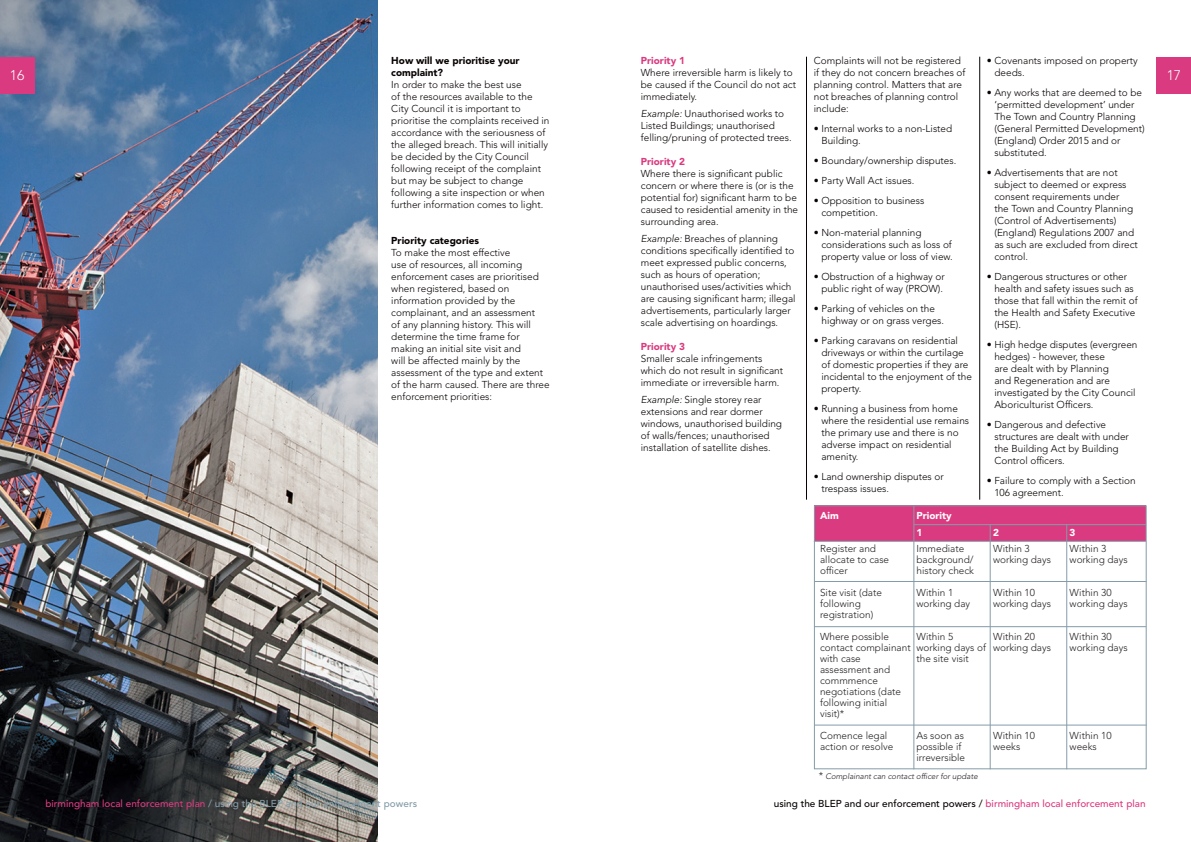
<style>
.page{position:relative;width:1191px;height:842px;background:#fff}
.page>*{position:absolute;margin:0;border:0;box-sizing:border-box;transform-origin:0 0}
.t1{font:300 14px "Avenir LT Std";color:#fff}
.t2{font:300 10px/12px "Avenir LT Std";color:#080302}
.t3{font:300 10px/11px "Avenir LT Std";color:#231f20}
.t4{font:500 10px "Avenir";color:#080302}
.t5{font:500 10px "Avenir";color:#839ca9}
.t6{font:900 10px/12px "Avenir";color:#080302}
.t7{font:900 10px "Avenir";color:#da3b80}
.t8{font:900 10px/17px "Avenir";color:#fff}
.t9{font:italic 300 8px "Avenir LT Std";color:#231f20}
.s1{font-style:italic}
.s2{color:#da3b80}
.s3{font-style:normal;font-size:10px}
</style>
<div class="page">
<img style="left:0;top:0;width:377px;height:842px">
<div style="left:1157px;top:57px;width:34px;height:37px;background:#da3b80"></div>
<hr style="left:979px;top:57px;width:1px;height:443px;background:#080302">
<div style="left:0;top:57px;width:34px;height:37px;background:#da3b80"></div>
<hr style="left:806px;top:57px;width:1px;height:443px;background:#080302">
<div style="left:814px;top:506px;width:332px;height:35px;background:#da3b80"></div>
<div style="left:814px;top:505px;width:332px;height:264px;border:1px solid #839ca9"></div>
<hr style="left:913px;top:506px;width:1px;height:263px;background:#839ca9">
<hr style="left:990px;top:525px;width:1px;height:244px;background:#839ca9">
<hr style="left:1066px;top:525px;width:1px;height:244px;background:#839ca9">
<hr style="left:914px;top:524px;width:232px;height:1px;background:#839ca9">
<hr style="left:814px;top:725px;width:332px;height:1px;background:#839ca9">
<hr style="left:814px;top:581px;width:332px;height:1px;background:#839ca9">
<hr style="left:814px;top:626px;width:332px;height:1px;background:#839ca9">
<hr style="left:814px;top:541px;width:331px;height:1px;background:#839ca9">
<p class="t2" style="left:994px;top:55px;width:145px;text-indent:-8px">• Covenants imposed on property deeds.</p>
<p class="t2" style="left:994px;top:87px;width:152px;text-indent:-8px">• Any works that are deemed to be ‘permitted development’ under<br>The Town and Country Planning (General Permitted Development) (England) Order 2015 and or substituted.</p>
<p class="t2" style="left:994px;top:167px;width:145px;text-indent:-8px">• Advertisements that are not subject to deemed or express consent requirements under<br>the Town and Country Planning (Control of Advertisements) (England) Regulations 2007 and as such are excluded from direct control.</p>
<p class="t2" style="left:994px;top:271px;width:145px;text-indent:-8px">• Dangerous structures or other health and safety issues such as those that fall within the remit of the Health and Safety Executive (HSE).</p>
<p class="t2" style="left:994px;top:339px;width:145px;text-indent:-8px">• High hedge disputes (evergreen hedges) - however, these<br>are dealt with by Planning<br>and Regeneration and are investigated by the City Council<br>Aboriculturist Officers.</p>
<p class="t2" style="left:994px;top:419px;width:136px;text-indent:-8px">• Dangerous and defective structures are dealt with under the Building Act by Building<br>Control officers.</p>
<p class="t2" style="left:994px;top:475px;width:143px;text-indent:-8px">• Failure to comply with a Section<br>106 agreement.</p>
<p class="t2" style="left:814px;top:55px;width:153px">Complaints will not be registered if they do not concern breaches of planning control. Matters that are not breaches of planning control include:</p>
<p class="t2" style="left:821px;top:123px;width:132px;text-indent:-8px">• Internal works to a non-Listed<br>Building.</p>
<p class="t2" style="left:814px;top:155px;width:144px">• Boundary/ownership disputes.</p>
<p class="t2" style="left:814px;top:175px;width:102px">• Party Wall Act issues.</p>
<p class="t2" style="left:821px;top:195px;width:104px;text-indent:-8px">• Opposition to business competition.</p>
<p class="t2" style="left:821px;top:227px;width:133px;text-indent:-8px">• Non-material planning considerations such as loss of property value or loss of view.</p>
<p class="t2" style="left:814px;top:271px;width:132px;text-align:center">• Obstruction of a highway or public right of way (PROW).</p>
<p class="t2" style="left:821px;top:303px;width:124px;text-indent:-8px">• Parking of vehicles on the highway or on grass verges.</p>
<p class="t2" style="left:821px;top:335px;width:152px;text-indent:-8px">• Parking caravans on residential driveways or within the curtilage of domestic properties if they are incidental to the enjoyment of the property.</p>
<p class="t2" style="left:821px;top:403px;width:149px;text-indent:-8px">• Running a business from home where the residential use remains the primary use and there is no adverse impact on residential amenity.</p>
<p class="t2" style="left:821px;top:471px;width:124px;text-indent:-8px">• Land ownership disputes or trespass issues.</p>
<p class="t6" style="left:391px;top:55px;width:130px">How will we prioritise your complaint?</p>
<p class="t2" style="left:391px;top:79px;width:160px">In order to make the best use<br>of the resources available to the City Council it is important to prioritise the complaints received in accordance with the seriousness of the alleged breach. This will initially be decided by the City Council following receipt of the complaint but may be subject to change following a site inspection or when further information comes to light.</p>
<p class="t6" style="left:391px;top:235px;width:89px">Priority categories</p>
<p class="t2" style="left:391px;top:247px;width:160px">To make the most effective<br>use of resources, all incoming enforcement cases are prioritised when registered, based on information provided by the complainant, and an assessment<br>of any planning history. This will determine the time frame for making an initial site visit and<br>will be affected mainly by the assessment of the type and extent of the harm caused. There are three enforcement priorities:</p>
<p class="t7" style="left:641px;top:55px;width:46px">Priority 1</p>
<p class="t2" style="left:641px;top:67px;width:157px">Where irreversible harm is likely to be caused if the Council do not act immediately.</p>
<p class="t2" style="left:641px;top:108px;width:152px"><span class="s1">Example:</span> Unauthorised works to<br>Listed Buildings; unauthorised felling/pruning of protected trees.</p>
<p class="t7" style="left:641px;top:156px;width:46px">Priority 2</p>
<p class="t2" style="left:641px;top:168px;width:159px">Where there is significant public concern or where there is (or is the potential for) significant harm to be caused to residential amenity in the surrounding area.</p>
<p class="t2" style="left:641px;top:233px;width:156px"><span class="s1">Example:</span> Breaches of planning conditions specifically identified to meet expressed public concerns, such as hours of operation; unauthorised uses/activities which are causing significant harm; illegal advertisements, particularly larger scale advertising on hoardings.</p>
<p class="t7" style="left:641px;top:341px;width:46px">Priority 3</p>
<p class="t2" style="left:641px;top:353px;width:144px">Smaller scale infringements which do not result in significant immediate or irreversible harm.</p>
<p class="t2" style="left:641px;top:394px;width:143px"><span class="s1">Example:</span> Single storey rear extensions and rear dormer windows, unauthorised building of walls/fences; unauthorised installation of satellite dishes.</p>
<h1 class="t1" style="left:10px;top:67px;width:16px">16</h1>
<h1 class="t1" style="left:1166px;top:67px;width:16px">17</h1>
<p class="t5" style="left:45px;top:798px;width:373px"><span class="s2">birmingham local enforcement plan</span> / using the BLEP and our enforcement powers</p>
<p class="t8" style="left:820px;top:507px;width:20px">Aim</p>
<p class="t3" style="left:820px;top:543px;width:71px">Register and allocate to case officer</p>
<p class="t3" style="left:820px;top:587px;width:63px">Site visit (date following registration)</p>
<p class="t3" style="left:820px;top:631px;width:92px">Where possible contact complainant with case assessment and commmence negotiations (date following initial visit)*</p>
<p class="t3" style="left:820px;top:730px;width:75px">Comence legal action or resolve</p>
<p class="t8" style="left:916px;top:507px;width:37px">Priority<br>1</p>
<p class="t3" style="left:916px;top:543px;width:59px">Immediate background/ history check</p>
<p class="t3" style="left:916px;top:587px;width:55px">Within 1 working day</p>
<p class="t3" style="left:916px;top:631px;width:71px">Within 5 working days of the site visit</p>
<p class="t8" style="left:993px;top:524px;width:7px">2</p>
<p class="t3" style="left:993px;top:543px;width:59px">Within 3 working days</p>
<p class="t3" style="left:993px;top:587px;width:59px">Within 10 working days</p>
<p class="t3" style="left:993px;top:631px;width:59px">Within 20 working days</p>
<p class="t3" style="left:993px;top:730px;width:43px">Within 10 weeks</p>
<p class="t3" style="left:916px;top:730px;width:50px">As soon as possible if irreversible</p>
<p class="t9" style="left:819px;top:772px;width:160px"><span class="s3">*</span> Complainant can contact officer for update</p>
<p class="t8" style="left:1069px;top:524px;width:7px">3</p>
<p class="t3" style="left:1069px;top:543px;width:59px">Within 3 working days</p>
<p class="t3" style="left:1069px;top:587px;width:59px">Within 30 working days</p>
<p class="t3" style="left:1069px;top:631px;width:59px">Within 30 working days</p>
<p class="t3" style="left:1069px;top:730px;width:43px">Within 10 weeks</p>
<p class="t4" style="left:774px;top:798px;width:373px">using the BLEP and our enforcement powers / <span class="s2">birmingham local enforcement plan</span></p>
</div>
